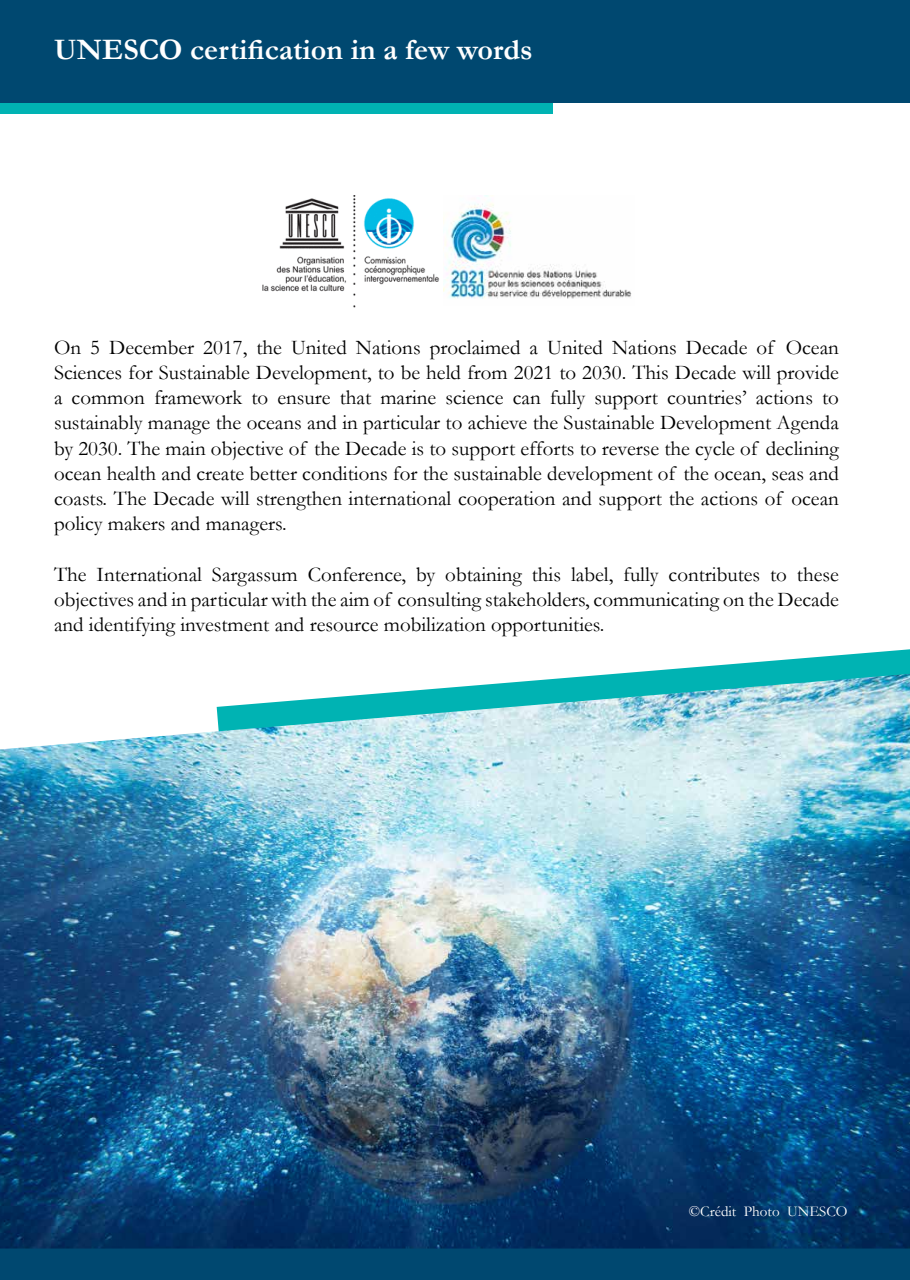
<style>
.page{position:relative;width:910px;height:1280px;background:#fff}
.page>*{position:absolute;margin:0;border:0;box-sizing:border-box;transform-origin:0 0}
.t1{font:700 30px "Garamond";color:#fff}
.t2{font:21px/25.2px "Garamond";color:#000;text-align:justify}
.t3{font:15px "Garamond";color:#fff}
</style>
<div class="page">
<div style="left:0;top:1228px;width:910px;height:52px;background:#004870"></div>
<svg style="left:613px;top:649px;width:297px;height:25px"></svg>
<div style="left:0;top:11px;width:552px;height:103px;background:#00b3b3"></div>
<div style="left:0;top:0;width:910px;height:103px;background:#004870"></div>
<img style="left:0;top:674px;width:910px;height:574px">
<img style="left:262px;top:196px;width:370px;height:111px">
<h1 class="t1" style="left:54px;top:29px;width:480px">UNESCO certification in a few words</h1>
<p class="t2" style="left:54px;top:334px;width:786px">On 5 December 2017, the United Nations proclaimed a United Nations Decade of Ocean Sciences for Sustainable Development, to be held from 2021 to 2030. This Decade will provide a common framework to ensure that marine science can fully support countries’ actions to sustainably manage the oceans and in particular to achieve the Sustainable Development Agenda by 2030. The main objective of the Decade is to support efforts to reverse the cycle of declining ocean health and create better conditions for the sustainable development of the ocean, seas and coasts. The Decade will strengthen international cooperation and support the actions of ocean policy makers and managers.</p>
<p class="t2" style="left:54px;top:561px;width:786px">The International Sargassum Conference, by obtaining this label, fully contributes to these objectives and in particular with the aim of consulting stakeholders, communicating on the Decade and identifying investment and resource mobilization opportunities.</p>
<p class="t3" style="left:689px;top:1201px;width:160px">©Crédit Photo UNESCO</p>
</div>
